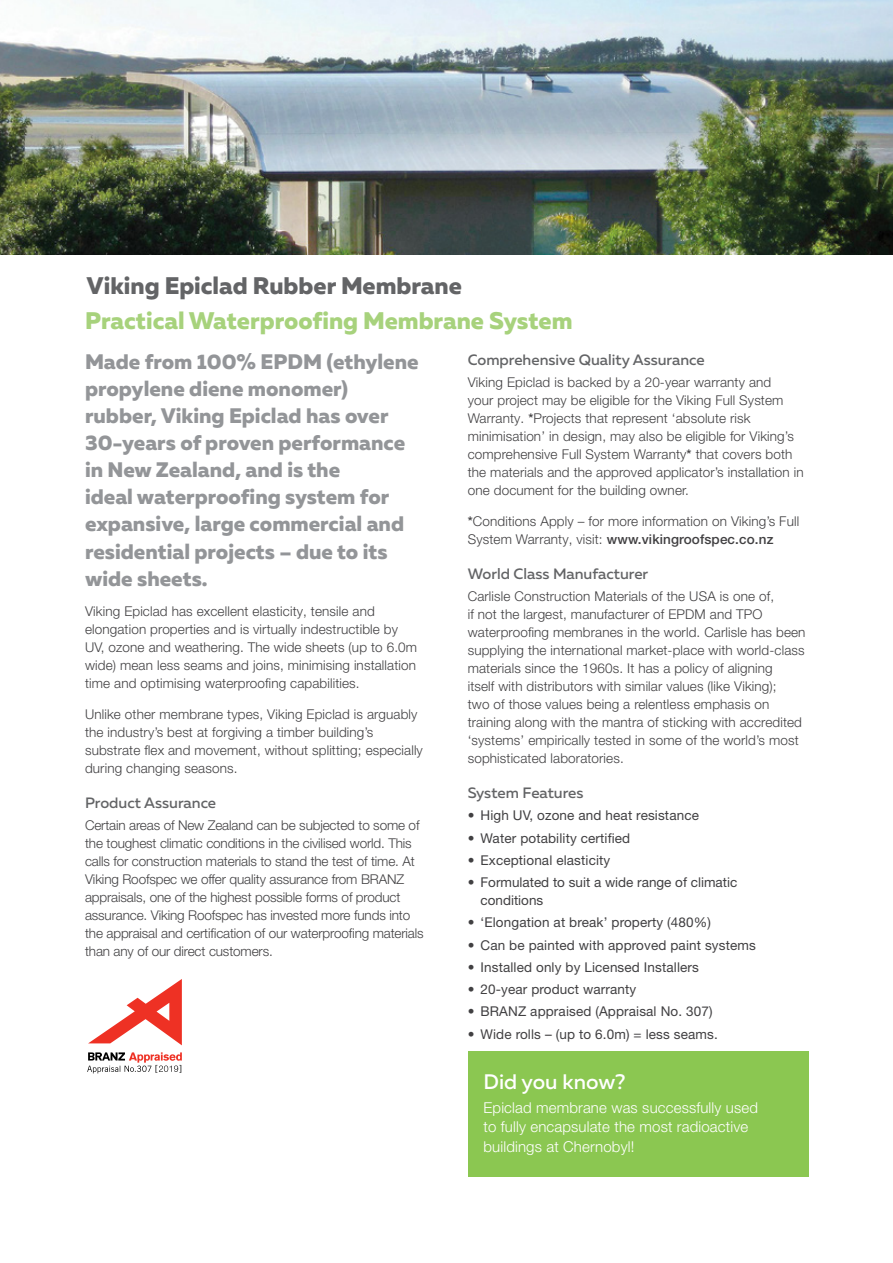
<style>
.page{position:relative;width:893px;height:1263px;background:#fff}
.page>*{position:absolute;margin:0;border:0;box-sizing:border-box;transform-origin:0 0}
.t1{font:800 24px "Muller";color:#a7d27c}
.t2{font:800 24px "Muller";color:#636466}
.t3{font:800 21px/27px "Muller";color:#939598}
.t4{font:500 21px "Muller";color:#fff}
.t5{font:300 15px/19.5px "Helvetica Neue LT Pro";letter-spacing:.01em;color:#fff}
.t6{font:500 15px "Muller";color:#636466}
.t7{font:300 13.5px/18px "Helvetica Neue LT Pro";letter-spacing:.01em;color:#414042}
.t8{font:300 13.5px/18px "Helvetica Neue LT Pro";letter-spacing:-.01em;color:#414042}
.t9{font:13.5px/18px "Helvetica Neue LT Pro";letter-spacing:.01em;color:#414042}
.s1{font-weight:500}
</style>
<div class="page">
<div style="left:468px;top:1051px;width:340px;height:126px;background:#8bc751"></div>
<svg style="left:88px;top:979px;width:94px;height:66px"></svg>
<svg style="left:87px;top:1052px;width:95px;height:21px"></svg>
<img style="left:0;top:0;width:893px;height:255px">
<h1 class="t2" style="left:87px;top:271px;width:377px">Viking Epiclad Rubber Membrane</h1>
<h1 class="t1" style="left:85px;top:306px;width:489px">Practical Waterproofing Membrane System</h1>
<p class="t3" style="left:85px;top:349px;width:335px">Made from 100% EPDM (ethylene propylene diene monomer) rubber, Viking Epiclad has over<br>30-years of proven performance in New Zealand, and is the<br>ideal waterproofing system for expansive, large commercial and residential projects – due to its wide sheets.</p>
<p class="t7" style="left:85px;top:602px;width:334px">Viking Epiclad has excellent elasticity, tensile and elongation properties and is virtually indestructible by UV, ozone and weathering. The wide sheets (up to 6.0m wide) mean less seams and joins, minimising installation time and optimising waterproofing capabilities.</p>
<p class="t7" style="left:85px;top:705px;width:339px">Unlike other membrane types, Viking Epiclad is arguably the industry’s best at forgiving a timber building’s substrate flex and movement, without splitting; especially during changing seasons.</p>
<p class="t6" style="left:85px;top:793px;width:133px">Product Assurance</p>
<p class="t8" style="left:85px;top:816px;width:340px">Certain areas of New Zealand can be subjected to some of the toughest climatic conditions in the civilised world. This calls for construction materials to stand the test of time. At Viking Roofspec we offer quality assurance from BRANZ appraisals, one of the highest possible forms of product assurance. Viking Roofspec has invested more funds into the appraisal and certification of our waterproofing materials than any of our direct customers.</p>
<p class="t6" style="left:468px;top:350px;width:239px">Comprehensive Quality Assurance</p>
<p class="t7" style="left:468px;top:373px;width:337px">Viking Epiclad is backed by a 20-year warranty and<br>your project may be eligible for the Viking Full System Warranty. <span class="s1">*</span>Projects that represent ‘absolute risk minimisation’ in design, may also be eligible for Viking’s comprehensive Full System Warranty<span class="s1">*</span> that covers both the materials and the approved applicator’s installation in one document for the building owner.</p>
<p class="t7" style="left:468px;top:512px;width:333px"><span class="s1">*</span>Conditions Apply – for more information on Viking’s Full<br>System Warranty, visit: <span class="s1">www.vikingroofspec.co.nz</span></p>
<p class="t6" style="left:468px;top:564px;width:182px">World Class Manufacturer</p>
<p class="t7" style="left:468px;top:587px;width:339px">Carlisle Construction Materials of the USA is one of,<br>if not the largest, manufacturer of EPDM and TPO waterproofing membranes in the world. Carlisle has been supplying the international market-place with world-class materials since the 1960s. It has a policy of aligning<br>itself with distributors with similar values (like Viking);<br>two of those values being a relentless emphasis on training along with the mantra of sticking with accredited ‘systems’ empirically tested in some of the world’s most sophisticated laboratories.</p>
<p class="t6" style="left:468px;top:783px;width:117px">System Features</p>
<p class="t9" style="left:468px;top:806px;width:233px">• High UV, ozone and heat resistance</p>
<p class="t9" style="left:468px;top:828px;width:164px">• Water potability certified</p>
<p class="t9" style="left:468px;top:851px;width:144px">• Exceptional elasticity</p>
<p class="t9" style="left:480px;top:873px;width:258px;text-indent:-13px">• Formulated to suit a wide range of climatic conditions</p>
<p class="t9" style="left:468px;top:913px;width:245px">• ‘Elongation at break’ property (480%)</p>
<p class="t9" style="left:468px;top:935px;width:290px">• Can be painted with approved paint systems</p>
<p class="t9" style="left:468px;top:958px;width:233px">• Installed only by Licensed Installers</p>
<p class="t9" style="left:468px;top:980px;width:170px">• 20-year product warranty</p>
<p class="t9" style="left:468px;top:1002px;width:246px">• BRANZ appraised (Appraisal No. 307)</p>
<p class="t9" style="left:468px;top:1024px;width:252px">• Wide rolls – (up to 6.0m) = less seams.</p>
<h2 class="t4" style="left:483px;top:1069px;width:144px">Did you know?</h2>
<p class="t5" style="left:483px;top:1097px;width:276px">Epiclad membrane was successfully used to fully encapsulate the most radioactive buildings at Chernobyl!</p>
</div>
